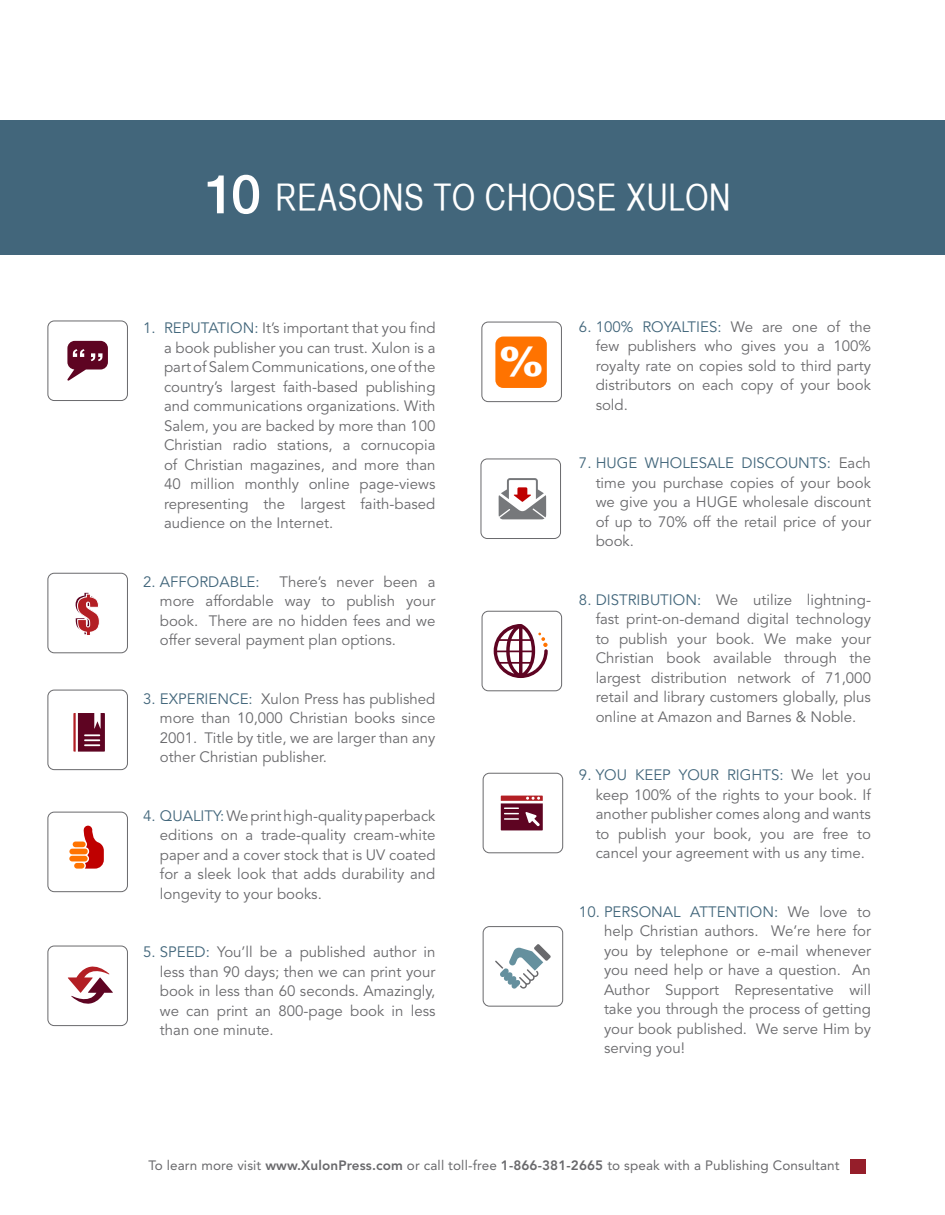
<style>
.page{position:relative;width:945px;height:1215px;background:#fff}
.page>*{position:absolute;margin:0;border:0;box-sizing:border-box;transform-origin:0 0}
.t1{font:900 40.2px "Arial";color:#fff;scale:1.12 1}
.t2{font:36px "Helvetica CY Plain";letter-spacing:.02em;color:#fff}
.t3{font:15px/19.5px "Avenir";color:#69696c;text-align:justify}
.t4{font:15px "Avenir";color:#42667b}
.t5{font:13.5px "Avenir";letter-spacing:.01em;color:#69696c}
.s1{font-family:"Helvetica Neue";font-weight:500;font-size:54px}
.s2{color:#42667b}
.s3{font-weight:800}
</style>
<div class="page">
<div style="left:0;top:120px;width:945px;height:135px;background:#42667b"></div>
<div style="left:851px;top:1159px;width:15px;height:15px;background:#951e2a"></div>
<div style="left:48px;top:690px;width:80px;height:80px;border:1px solid #69696c;border-radius:6px"></div>
<svg style="left:73px;top:713px;width:32px;height:39px"></svg>
<div style="left:48px;top:321px;width:80px;height:80px;border:1px solid #69696c;border-radius:6px"></div>
<svg style="left:67px;top:341px;width:41px;height:40px"></svg>
<div style="left:48px;top:812px;width:80px;height:80px;border:1px solid #69696c;border-radius:6px"></div>
<svg style="left:69px;top:825px;width:35px;height:44px"></svg>
<div style="left:74px;top:863px;width:10px;height:6px;background:#ff7300;border-radius:3px"></div>
<div style="left:69px;top:856px;width:19px;height:5px;background:#ff7300;border-radius:3px"></div>
<div style="left:69px;top:849px;width:19px;height:5px;background:#ff7300;border-radius:3px"></div>
<div style="left:73px;top:842px;width:13px;height:5px;background:#ff7300;border-radius:3px"></div>
<div style="left:48px;top:946px;width:80px;height:80px;border:1px solid #69696c;border-radius:6px"></div>
<svg style="left:68px;top:966px;width:45px;height:38px"></svg>
<div style="left:483px;top:773px;width:80px;height:80px;border:1px solid #69696c;border-radius:6px"></div>
<svg style="left:501px;top:796px;width:42px;height:34px"></svg>
<div style="left:482px;top:611px;width:80px;height:80px;border:1px solid #69696c;border-radius:6px"></div>
<svg style="left:494px;top:624px;width:54px;height:54px"></svg>
<div style="left:481px;top:459px;width:80px;height:80px;border:1px solid #69696c;border-radius:6px"></div>
<svg style="left:499px;top:478px;width:47px;height:41px"></svg>
<div style="left:48px;top:573px;width:80px;height:80px;border:1px solid #69696c;border-radius:6px"></div>
<svg style="left:76px;top:593px;width:24px;height:42px"></svg>
<div style="left:482px;top:322px;width:80px;height:80px;border:1px solid #69696c;border-radius:6px"></div>
<div style="left:495px;top:337px;width:52px;height:51px;background:#ff7300;border-radius:8px"></div>
<div style="left:483px;top:926px;width:80px;height:81px;border:1px solid #69696c;border-radius:6px"></div>
<svg style="left:495px;top:944px;width:56px;height:45px"></svg>
<h2 class="t2" style="left:205px;top:177px;width:92px"><span class="s1">10</span> REASO</h2>
<h2 class="t2" style="left:382px;top:177px;width:170px">NS TO CHOOSE</h2>
<h2 class="t2" style="left:626px;top:177px;width:106px">XULON</h2>
<p class="t3" style="left:164px;top:319px;width:273px;text-indent:-21px"><span class="s2">1. REPUTATION:</span> It’s important that you find a book publisher you can trust. Xulon is a part of Salem Communications, one of the country’s largest faith-based publishing and communications organizations. With Salem, you are backed by more than 100<br>Christian radio stations, a cornucopia of Christian magazines, and more than 40 million monthly online page-views representing the largest faith-based audience on the Internet.</p>
<p class="t3" style="left:160px;top:572px;width:277px;text-indent:120px">There’s never been a more affordable way to publish your book. There are no hidden fees and we offer several payment plan options.</p>
<p class="t4" style="left:143px;top:573px;width:118px">2. AFFORDABLE:</p>
<p class="t3" style="left:160px;top:689px;width:277px;text-indent:-17px"><span class="s2">3. EXPERIENCE:</span> Xulon Press has published more than 10,000 Christian books since 2001. Title by title, we are larger than any other Christian publisher.</p>
<p class="t3" style="left:160px;top:806px;width:277px;text-indent:-17px"><span class="s2">4. QUALITY:</span> We print high-quality paperback editions on a trade-quality cream-white paper and a cover stock that is UV coated for a sleek look that adds durability and longevity to your books.</p>
<p class="t3" style="left:160px;top:943px;width:277px;text-indent:-17px"><span class="s2">5. SPEED:</span> You’ll be a published author in less than 90 days; then we can print your book in less than 60 seconds. Amazingly, we can print an 800-page book in less than one minute.</p>
<h1 class="t1" style="left:499px;top:332px;width:42px">%</h1>
<p class="t3" style="left:596px;top:317px;width:277px;text-indent:-17px"><span class="s2">6. 100% ROYALTIES:</span> We are one of the few publishers who gives you a 100% royalty rate on copies sold to third party distributors on each copy of your book sold.</p>
<p class="t3" style="left:596px;top:454px;width:277px;text-indent:-17px"><span class="s2">7. HUGE WHOLESALE DISCOUNTS:</span> Each time you purchase copies of your book we give you a HUGE wholesale discount of up to 70% off the retail price of your book.</p>
<p class="t3" style="left:596px;top:590px;width:277px;text-indent:-17px"><span class="s2">8. DISTRIBUTION:</span> We utilize lightning&shy;fast print-on-demand digital technology to publish your book. We make your Christian book available through the largest distribution network of 71,000 retail and library customers globally, plus online at Amazon and Barnes &amp; Noble.</p>
<p class="t3" style="left:596px;top:766px;width:277px;text-indent:-17px"><span class="s2">9. YOU KEEP YOUR RIGHTS:</span> We let you keep 100% of the rights to your book. If another publisher comes along and wants to publish your book, you are free to cancel your agreement with us any time.</p>
<p class="t3" style="left:604px;top:902px;width:268px;text-indent:-25px"><span class="s2">10. PERSONAL ATTENTION:</span> We love to help Christian authors. We’re here for you by telephone or e-mail whenever you need help or have a question. An Author Support Representative will take you through the process of getting your book published. We serve Him by serving you!</p>
<p class="t5" style="left:148px;top:1157px;width:693px">To learn more visit <span class="s3">www.XulonPress.com</span> or call toll-free <span class="s3">1-866-381-2665</span> to speak with a Publishing Consultant</p>
</div>
